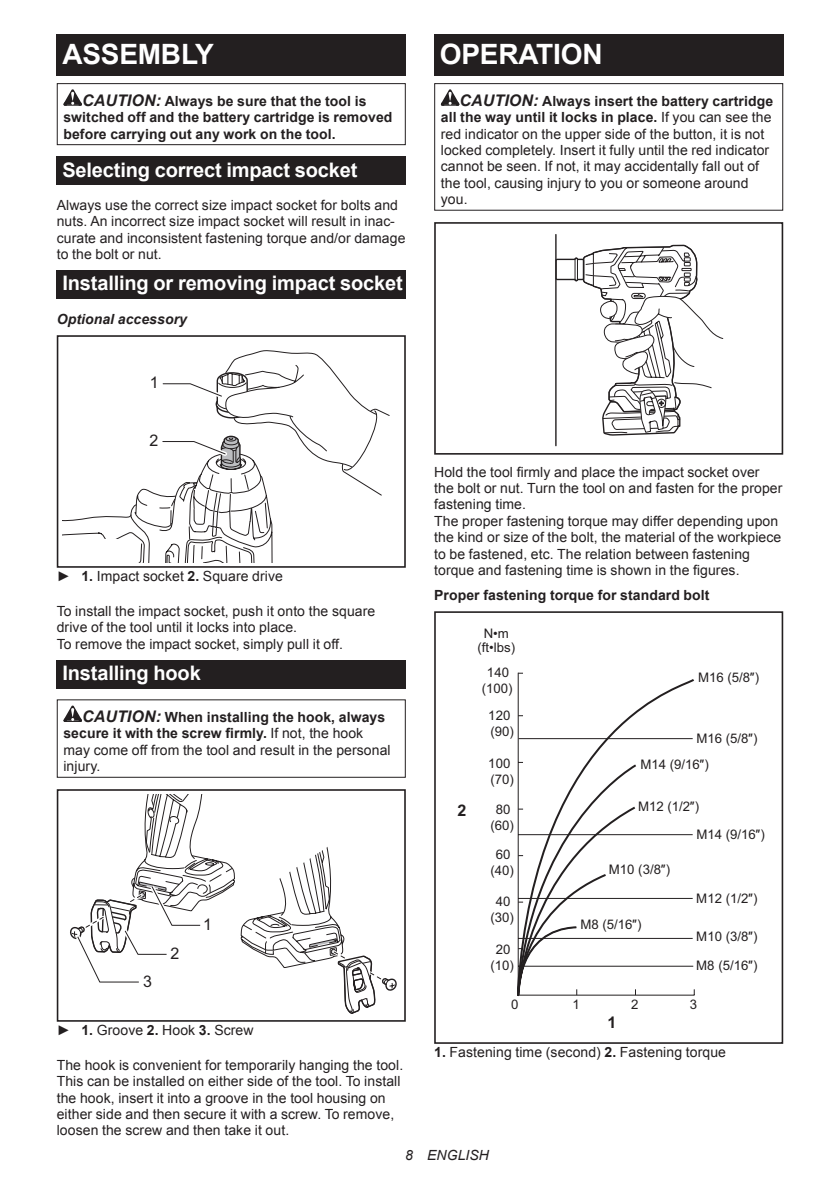
<style>
.page{position:relative;width:840px;height:1191px;background:#fff}
.page>*{position:absolute;margin:0;border:0;box-sizing:border-box;transform-origin:0 0}
.t1{font:700 28px "Arial";letter-spacing:-.01em;color:#fff}
.t2{font:700 20px "Arial";letter-spacing:-.01em;color:#fff}
.t3{font:16px "Arial";color:#231f20}
.t4{font:700 16px "Arial";color:#231f20}
.t5{font:14px/16.4px "Arial";letter-spacing:.005em;color:#231f20}
.t6{font:700 14px/16.4px "Arial";letter-spacing:.005em;color:#231f20}
.t7{font:italic 700 14px "Arial";letter-spacing:.005em;color:#231f20}
.t8{font:italic 14px "Arial";letter-spacing:.005em;color:#231f20}
.t9{font:13.2px/15.8px "Arial";color:#231f20;text-align:center}
.s1{font-style:italic;font-size:16px}
.s2{font-weight:700}
.s3{font-weight:700;font-style:italic;font-size:16px}
</style>
<div class="page">
<div style="left:57px;top:34px;width:348px;height:41px;background:#231f20"></div>
<svg style="left:63px;top:89px;width:19px;height:17px"></svg>
<div style="left:57px;top:83px;width:348px;height:62px;border:1px solid #231f20"></div>
<div style="left:57px;top:156px;width:348px;height:29px;background:#231f20"></div>
<div style="left:57px;top:270px;width:348px;height:29px;background:#231f20"></div>
<div style="left:57px;top:335px;width:348px;height:233px;border:2px solid #231f20"></div>
<svg style="left:62px;top:350px;width:328px;height:212px"></svg>
<div style="left:57px;top:660px;width:348px;height:28px;background:#231f20"></div>
<svg style="left:63px;top:705px;width:19px;height:17px"></svg>
<div style="left:57px;top:789px;width:348px;height:232px;border:2px solid #231f20"></div>
<svg style="left:68px;top:795px;width:330px;height:226px"></svg>
<div style="left:434px;top:34px;width:348px;height:41px;background:#231f20"></div>
<svg style="left:440px;top:89px;width:19px;height:17px"></svg>
<div style="left:434px;top:83px;width:348px;height:128px;border:1px solid #231f20"></div>
<hr style="left:555px;top:235px;width:1px;height:210px;background:#231f20">
<div style="left:555px;top:259px;width:29px;height:21px;border:1px solid #231f20"></div>
<svg style="left:556px;top:244px;width:167px;height:192px"></svg>
<div style="left:434px;top:222px;width:348px;height:232px;border:2px solid #231f20"></div>
<div style="left:434px;top:611px;width:348px;height:432px;border:2px solid #231f20"></div>
<hr style="left:517px;top:672px;width:1px;height:317px;background:#231f20">
<svg style="left:517px;top:991px;width:121px;height:6px"></svg>
<svg style="left:517px;top:677px;width:178px;height:314px"></svg>
<hr style="left:518px;top:738px;width:174px;height:1px;background:#231f20">
<h1 class="t1" style="left:62px;top:35px;width:153px">ASSEMBLY</h1>
<p class="t6" style="left:63px;top:93px;width:330px;text-indent:19px"><span class="s1">CAUTION:</span> Always be sure that the tool is switched off and the battery cartridge is removed before carrying out any work on the tool.</p>
<h2 class="t2" style="left:62px;top:156px;width:296px">Selecting correct impact socket</h2>
<p class="t5" style="left:57px;top:197px;width:350px">Always use the correct size impact socket for bolts and nuts. An incorrect size impact socket will result in inac&shy;curate and inconsistent fastening torque and/or damage to the bolt or nut.</p>
<h2 class="t2" style="left:62px;top:270px;width:341px">Installing or removing impact socket</h2>
<p class="t7" style="left:57px;top:309px;width:132px">Optional accessory</p>
<p class="t3" style="left:150px;top:372px;width:10px">1</p>
<p class="t3" style="left:149px;top:430px;width:10px">2</p>
<p class="t5" style="left:57px;top:568px;width:227px">► <span class="s2">1.</span> Impact socket <span class="s2">2.</span> Square drive</p>
<p class="t5" style="left:57px;top:603px;width:320px">To install the impact socket, push it onto the square drive of the tool until it locks into place.<br>To remove the impact socket, simply pull it off.</p>
<h2 class="t2" style="left:62px;top:659px;width:140px">Installing hook</h2>
<p class="t5" style="left:63px;top:709px;width:328px;text-indent:19px"><span class="s3">CAUTION:</span> <span class="s2">When installing the hook, always secure it with the screw firmly.</span> If not, the hook may come off from the tool and result in the personal injury.</p>
<p class="t3" style="left:143px;top:971px;width:10px">3</p>
<p class="t3" style="left:170px;top:943px;width:10px">2</p>
<p class="t3" style="left:203px;top:913px;width:10px">1</p>
<p class="t5" style="left:57px;top:1022px;width:198px">► <span class="s2">1.</span> Groove <span class="s2">2.</span> Hook <span class="s2">3.</span> Screw</p>
<p class="t5" style="left:57px;top:1056px;width:348px">The hook is convenient for temporarily hanging the tool.<br>This can be installed on either side of the tool. To install the hook, insert it into a groove in the tool housing on either side and then secure it with a screw. To remove, loosen the screw and then take it out.</p>
<h1 class="t1" style="left:439px;top:35px;width:164px">OPERATION</h1>
<p class="t5" style="left:440px;top:93px;width:333px;text-indent:19px"><span class="s3">CAUTION:</span> <span class="s2">Always insert the battery cartridge all the way until it locks in place.</span> If you can see the red indicator on the upper side of the button, it is not locked completely. Insert it fully until the red indicator cannot be seen. If not, it may accidentally fall out of the tool, causing injury to you or someone around you.</p>
<p class="t5" style="left:434px;top:464px;width:349px">Hold the tool firmly and place the impact socket over the bolt or nut. Turn the tool on and fasten for the proper fastening time.<br>The proper fastening torque may differ depending upon the kind or size of the bolt, the material of the workpiece to be fastened, etc. The relation between fastening torque and fastening time is shown in the figures.</p>
<p class="t6" style="left:434px;top:587px;width:277px">Proper fastening torque for standard bolt</p>
<p class="t9" style="left:477px;top:626px;width:39px;line-height:14px">N•m (ft•lbs)</p>
<p class="t9" style="left:481px;top:664px;width:32px">140 (100)</p>
<p class="t9" style="left:697px;top:669px;width:63px">M16 (5/8″)</p>
<p class="t4" style="left:457px;top:799px;width:10px">2</p>
<p class="t9" style="left:488px;top:708px;width:27px;text-align:left">120 (90)</p>
<p class="t9" style="left:488px;top:755px;width:27px;text-align:left">100 (70)</p>
<p class="t9" style="left:490px;top:802px;width:25px">80 (60)</p>
<p class="t9" style="left:490px;top:846px;width:25px">60 (40)</p>
<p class="t9" style="left:490px;top:894px;width:25px">40 (30)</p>
<p class="t9" style="left:490px;top:941px;width:25px">20 (10)</p>
<p class="t9" style="left:640px;top:726px;width:118px;line-height:25.6px;text-align:left;text-indent:56px">M16 (5/8″)<br>M14 (9/16″)</p>
<p class="t9" style="left:637px;top:799px;width:63px">M12 (1/2″)</p>
<p class="t9" style="left:608px;top:861px;width:63px">M10 (3/8″)</p>
<p class="t9" style="left:580px;top:916px;width:63px">M8 (5/16″)</p>
<p class="t9" style="left:696px;top:827px;width:70px">M14 (9/16″)</p>
<p class="t9" style="left:696px;top:890px;width:63px">M12 (1/2″)</p>
<p class="t9" style="left:696px;top:929px;width:63px">M10 (3/8″)</p>
<p class="t9" style="left:696px;top:958px;width:63px">M8 (5/16″)</p>
<p class="t9" style="left:511px;top:996px;width:9px">0</p>
<p class="t9" style="left:572px;top:996px;width:9px">1</p>
<p class="t9" style="left:689px;top:996px;width:9px">3</p>
<p class="t9" style="left:631px;top:996px;width:9px">2</p>
<p class="t4" style="left:607px;top:1011px;width:10px">1</p>
<p class="t5" style="left:434px;top:1044px;width:293px"><span class="s2">1.</span> Fastening time (second) <span class="s2">2.</span> Fastening torque</p>
<p class="t8" style="left:405px;top:1146px;width:85px">8 ENGLISH</p>
</div>
